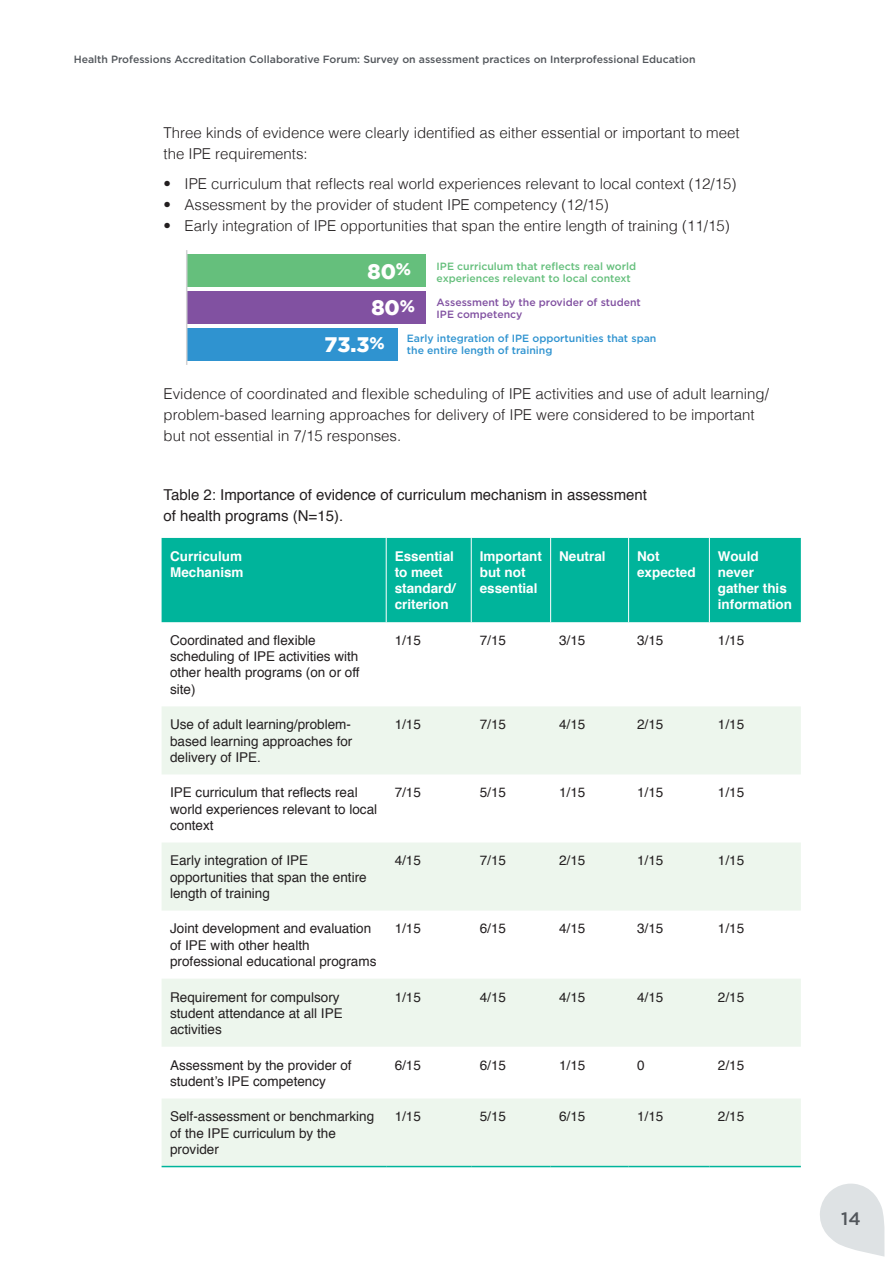
<style>
.page{position:relative;width:893px;height:1263px;background:#fff}
.page>*{position:absolute;margin:0;border:0;box-sizing:border-box;transform-origin:0 0}
.t1{font:900 21px "Gotham";color:#fff}
.t2{font:500 18px "Gotham HTF";color:#52565b}
.t3{font:300 15px/21px "Helvetica";color:#231f20}
.t4{font:15px/21px "Helvetica";color:#231f20}
.t5{font:13.5px/16.2px "Helvetica";color:#231f20}
.t6{font:700 13.5px/16.2px "Helvetica";color:#fff}
.t7{font:500 10.5px "Gotham HTF";color:#52565b}
.t8{font:500 10.5px "Gotham HTF";color:#65bf7c}
.t9{font:500 10.5px "Gotham HTF";color:#2f93d0}
.t10{font:500 10.5px "Gotham HTF";color:#8151a1}
.s1{font-size:16.95px}
</style>
<div class="page">
<svg style="left:820px;top:1183px;width:64px;height:73px"></svg>
<div style="left:162px;top:538px;width:639px;height:84px;background:#00b49b"></div>
<svg style="left:162px;top:706px;width:639px;height:460px;fill:#edf6ed"></svg>
<hr style="left:386px;top:538px;width:1px;height:84px;background:#fff">
<hr style="left:628px;top:538px;width:1px;height:84px;background:#fff">
<hr style="left:709px;top:538px;width:1px;height:84px;background:#fff">
<hr style="left:471px;top:538px;width:1px;height:84px;background:#fff">
<hr style="left:550px;top:538px;width:1px;height:84px;background:#fff">
<hr style="left:162px;top:1166px;width:224px;height:1px;background:#00b49b">
<hr style="left:386px;top:1166px;width:85px;height:1px;background:#00b49b">
<hr style="left:471px;top:1166px;width:80px;height:1px;background:#00b49b">
<hr style="left:551px;top:1166px;width:78px;height:1px;background:#00b49b">
<hr style="left:629px;top:1166px;width:80px;height:1px;background:#00b49b">
<hr style="left:709px;top:1166px;width:92px;height:1px;background:#00b49b">
<div style="left:186px;top:328px;width:212px;height:33px;background:#2f93d0"></div>
<div style="left:186px;top:291px;width:240px;height:33px;background:#8151a1"></div>
<div style="left:186px;top:254px;width:240px;height:33px;background:#65bf7c"></div>
<hr style="left:186px;top:250px;width:1px;height:115px;background:#d1d2d4">
<p class="t7" style="left:74px;top:53px;width:623px">Health Professions Accreditation Collaborative Forum: Survey on assessment practices on Interprofessional Education</p>
<p class="t3" style="left:164px;top:121px;width:578px">Three kinds of evidence were clearly identified as either essential or important to meet the IPE requirements:</p>
<p class="t3" style="left:164px;top:172px;width:574px">• IPE curriculum that reflects real world experiences relevant to local context (12/15)</p>
<p class="t3" style="left:164px;top:193px;width:447px">• Assessment by the provider of student IPE competency (12/15)</p>
<p class="t3" style="left:164px;top:214px;width:568px">• Early integration of IPE opportunities that span the entire length of training (11/15)</p>
<p class="t8" style="left:437px;top:260px;width:201px">IPE curriculum that reflects real world</p>
<p class="t8" style="left:437px;top:272px;width:196px">experiences relevant to local context</p>
<p class="t10" style="left:437px;top:296px;width:206px">Assessment by the provider of student</p>
<p class="t10" style="left:437px;top:308px;width:87px">IPE competency</p>
<p class="t9" style="left:407px;top:332px;width:251px">Early integration of IPE opportunities that span</p>
<p class="t9" style="left:407px;top:344px;width:147px">the entire length of training</p>
<h1 class="t1" style="left:367px;top:259px;width:45px">80<span class="s1">%</span></h1>
<h1 class="t1" style="left:371px;top:295px;width:45px">80<span class="s1">%</span></h1>
<h1 class="t1" style="left:324px;top:332px;width:62px">73.3<span class="s1">%</span></h1>
<p class="t3" style="left:164px;top:382px;width:607px">Evidence of coordinated and flexible scheduling of IPE activities and use of adult learning/ problem-based learning approaches for delivery of IPE were considered to be important but not essential in 7/15 responses.</p>
<p class="t4" style="left:164px;top:485px;width:485px">Table 2: Importance of evidence of curriculum mechanism in assessment of health programs (N=15).</p>
<p class="t6" style="left:170px;top:548px;width:75px">Curriculum<br>Mechanism</p>
<p class="t6" style="left:395px;top:548px;width:62px">Essential to meet standard/ criterion</p>
<p class="t6" style="left:480px;top:548px;width:64px">Important but not essential</p>
<p class="t6" style="left:559px;top:548px;width:48px">Neutral</p>
<p class="t6" style="left:637px;top:548px;width:60px">Not expected</p>
<p class="t6" style="left:718px;top:548px;width:76px">Would never gather this information</p>
<p class="t5" style="left:170px;top:633px;width:191px">Coordinated and flexible scheduling of IPE activities with other health programs (on or off site)</p>
<p class="t5" style="left:395px;top:633px;width:28px">1/15</p>
<p class="t5" style="left:480px;top:633px;width:28px">7/15</p>
<p class="t5" style="left:559px;top:633px;width:28px">3/15</p>
<p class="t5" style="left:637px;top:633px;width:28px">3/15</p>
<p class="t5" style="left:718px;top:633px;width:28px">1/15</p>
<p class="t5" style="left:170px;top:717px;width:184px;text-align:justify">Use of adult learning/problem&shy;based learning approaches for delivery of IPE.</p>
<p class="t5" style="left:395px;top:717px;width:28px">1/15</p>
<p class="t5" style="left:480px;top:717px;width:28px">7/15</p>
<p class="t5" style="left:559px;top:717px;width:28px">4/15</p>
<p class="t5" style="left:637px;top:717px;width:28px">2/15</p>
<p class="t5" style="left:718px;top:717px;width:28px">1/15</p>
<p class="t5" style="left:170px;top:785px;width:209px">IPE curriculum that reflects real world experiences relevant to local context</p>
<p class="t5" style="left:395px;top:785px;width:28px">7/15</p>
<p class="t5" style="left:480px;top:785px;width:28px">5/15</p>
<p class="t5" style="left:559px;top:785px;width:28px">1/15</p>
<p class="t5" style="left:637px;top:785px;width:28px">1/15</p>
<p class="t5" style="left:718px;top:785px;width:28px">1/15</p>
<p class="t5" style="left:170px;top:853px;width:198px">Early integration of IPE opportunities that span the entire length of training</p>
<p class="t5" style="left:395px;top:853px;width:28px">4/15</p>
<p class="t5" style="left:480px;top:853px;width:28px">7/15</p>
<p class="t5" style="left:559px;top:853px;width:28px">2/15</p>
<p class="t5" style="left:637px;top:853px;width:28px">1/15</p>
<p class="t5" style="left:718px;top:853px;width:28px">1/15</p>
<p class="t5" style="left:170px;top:921px;width:208px">Joint development and evaluation of IPE with other health professional educational programs</p>
<p class="t5" style="left:395px;top:921px;width:28px">1/15</p>
<p class="t5" style="left:480px;top:921px;width:28px">6/15</p>
<p class="t5" style="left:559px;top:921px;width:28px">4/15</p>
<p class="t5" style="left:637px;top:921px;width:28px">3/15</p>
<p class="t5" style="left:718px;top:921px;width:28px">1/15</p>
<p class="t5" style="left:170px;top:989px;width:174px">Requirement for compulsory student attendance at all IPE activities</p>
<p class="t5" style="left:395px;top:989px;width:28px">1/15</p>
<p class="t5" style="left:480px;top:989px;width:28px">4/15</p>
<p class="t5" style="left:559px;top:989px;width:28px">4/15</p>
<p class="t5" style="left:637px;top:989px;width:28px">4/15</p>
<p class="t5" style="left:718px;top:989px;width:28px">2/15</p>
<p class="t5" style="left:170px;top:1057px;width:183px">Assessment by the provider of student’s IPE competency</p>
<p class="t5" style="left:395px;top:1057px;width:28px">6/15</p>
<p class="t5" style="left:480px;top:1057px;width:28px">6/15</p>
<p class="t5" style="left:559px;top:1057px;width:28px">1/15</p>
<p class="t5" style="left:637px;top:1057px;width:9px">0</p>
<p class="t5" style="left:718px;top:1057px;width:28px">2/15</p>
<p class="t5" style="left:170px;top:1109px;width:206px">Self-assessment or benchmarking of the IPE curriculum by the provider</p>
<p class="t5" style="left:395px;top:1109px;width:28px">1/15</p>
<p class="t5" style="left:480px;top:1109px;width:28px">5/15</p>
<p class="t5" style="left:559px;top:1109px;width:28px">6/15</p>
<p class="t5" style="left:637px;top:1109px;width:28px">1/15</p>
<p class="t5" style="left:718px;top:1109px;width:28px">2/15</p>
<p class="t2" style="left:841px;top:1208px;width:21px">14</p>
</div>
